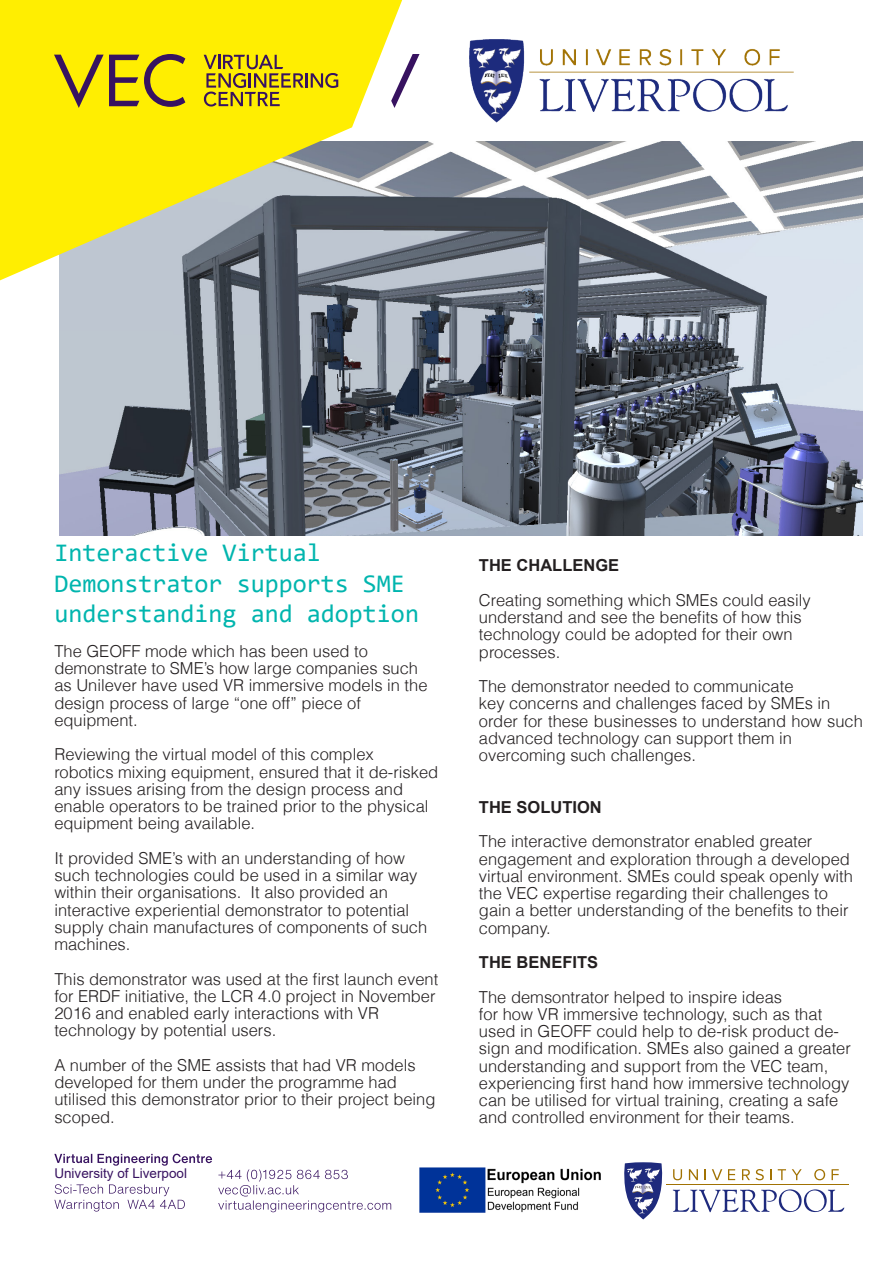
<style>
.page{position:relative;width:893px;height:1263px;background:#fff}
.page>*{position:absolute;margin:0;border:0;box-sizing:border-box;transform-origin:0 0}
.t1{font:25.5px/30.6px "Consolas";color:#00b5ae}
.t2{font:300 16.5px/17.2px "Helvetica LT";color:#231f20}
.t3{font:700 16.5px "Arial";color:#231f20}
.t4{font:13.5px "Arial";color:#371260}
</style>
<div class="page">
<img style="left:60px;top:142px;width:803px;height:394px">
<svg style="left:0;top:0;width:402px;height:280px;background:#dad242"></svg>
<svg style="left:391px;top:54px;width:28px;height:54px"></svg>
<svg style="left:624px;top:1162px;width:39px;height:57px"></svg>
<hr style="left:666px;top:1185px;width:182px;height:1px;background:#a17203">
<svg style="left:728px;top:1169px;width:7px;height:11px"></svg>
<svg style="left:712px;top:1169px;width:10px;height:11px"></svg>
<svg style="left:689px;top:1169px;width:9px;height:11px"></svg>
<svg style="left:673px;top:1169px;width:9px;height:11px"></svg>
<svg style="left:832px;top:1169px;width:7px;height:11px"></svg>
<svg style="left:792px;top:1169px;width:10px;height:11px"></svg>
<svg style="left:778px;top:1169px;width:8px;height:11px"></svg>
<svg style="left:814px;top:1169px;width:11px;height:11px"></svg>
<svg style="left:742px;top:1169px;width:22px;height:11px"></svg>
<svg style="left:673px;top:1189px;width:171px;height:23px"></svg>
<svg style="left:54px;top:54px;width:131px;height:54px;background:#c8b11a"></svg>
<svg style="left:204px;top:55px;width:134px;height:52px;background:#cfb917"></svg>
<svg style="left:218px;top:1169px;width:173px;height:43px"></svg>
<svg style="left:54px;top:1184px;width:131px;height:27px"></svg>
<svg style="left:54px;top:1154px;width:158px;height:12px"></svg>
<img style="left:470px;top:39px;width:323px;height:84px">
<img style="left:419px;top:1168px;width:182px;height:44px">
<p class="t1" style="left:54px;top:537px;width:268px">Interactive Virtual</p>
<p class="t1" style="left:54px;top:567px;width:366px">Demonstrator supports SME understanding and adoption</p>
<p class="t2" style="left:54px;top:642px;width:315px">The GEOFF mode which has been used to</p>
<p class="t2" style="left:54px;top:659px;width:375px">demonstrate to SME’s how large companies such as Unilever have used VR immersive models in the design process of large “one off” piece of</p>
<p class="t2" style="left:54px;top:711px;width:85px">equipment.</p>
<p class="t2" style="left:54px;top:746px;width:321px">Reviewing the virtual model of this complex</p>
<p class="t2" style="left:54px;top:763px;width:385px">robotics mixing equipment, ensured that it de-risked any issues arising from the design process and enable operators to be trained prior to the physical equipment being available.</p>
<p class="t2" style="left:54px;top:849px;width:374px">It provided SME’s with an understanding of how such technologies could be used in a similar way within their organisations. It also provided an interactive experiential demonstrator to potential supply chain manufactures of components of such machines.</p>
<p class="t2" style="left:54px;top:970px;width:385px">This demonstrator was used at the first launch event for ERDF initiative, the LCR 4.0 project in November<br>2016 and enabled early interactions with VR</p>
<p class="t2" style="left:54px;top:1022px;width:223px">technology by potential users.</p>
<p class="t2" style="left:54px;top:1056px;width:383px">A number of the SME assists that had VR models developed for them under the programme had utilised this demonstrator prior to their project being scoped.</p>
<p class="t4" style="left:54px;top:1163px;width:134px">University of Liverpool</p>
<p class="t3" style="left:479px;top:554px;width:142px">THE CHALLENGE</p>
<p class="t2" style="left:479px;top:591px;width:333px">Creating something which SMEs could easily</p>
<p class="t2" style="left:479px;top:608px;width:324px">understand and see the benefits of how this</p>
<p class="t2" style="left:479px;top:626px;width:315px">technology could be adopted for their own</p>
<p class="t2" style="left:479px;top:643px;width:83px">processes.</p>
<p class="t2" style="left:479px;top:677px;width:316px">The demonstrator needed to communicate</p>
<p class="t2" style="left:479px;top:695px;width:353px">key concerns and challenges faced by SMEs in</p>
<p class="t2" style="left:479px;top:712px;width:385px">order for these businesses to understand how such advanced technology can support them in</p>
<p class="t2" style="left:479px;top:746px;width:219px">overcoming such challenges.</p>
<p class="t3" style="left:479px;top:795px;width:124px">THE SOLUTION</p>
<p class="t2" style="left:479px;top:833px;width:335px">The interactive demonstrator enabled greater</p>
<p class="t2" style="left:479px;top:850px;width:376px">engagement and exploration through a developed virtual environment. SMEs could speak openly with the VEC expertise regarding their challenges to gain a better understanding of the benefits to their company.</p>
<p class="t3" style="left:479px;top:951px;width:121px">THE BENEFITS</p>
<p class="t2" style="left:479px;top:988px;width:305px">The demsontrator helped to inspire ideas</p>
<p class="t2" style="left:479px;top:1005px;width:373px">for how VR immersive technology, such as that used in GEOFF could help to de-risk product de&shy;sign and modification. SMEs also gained a greater understanding and support from the VEC team, experiencing first hand how immersive technology can be utilised for virtual training, creating a safe and controlled environment for their teams.</p>
</div>
